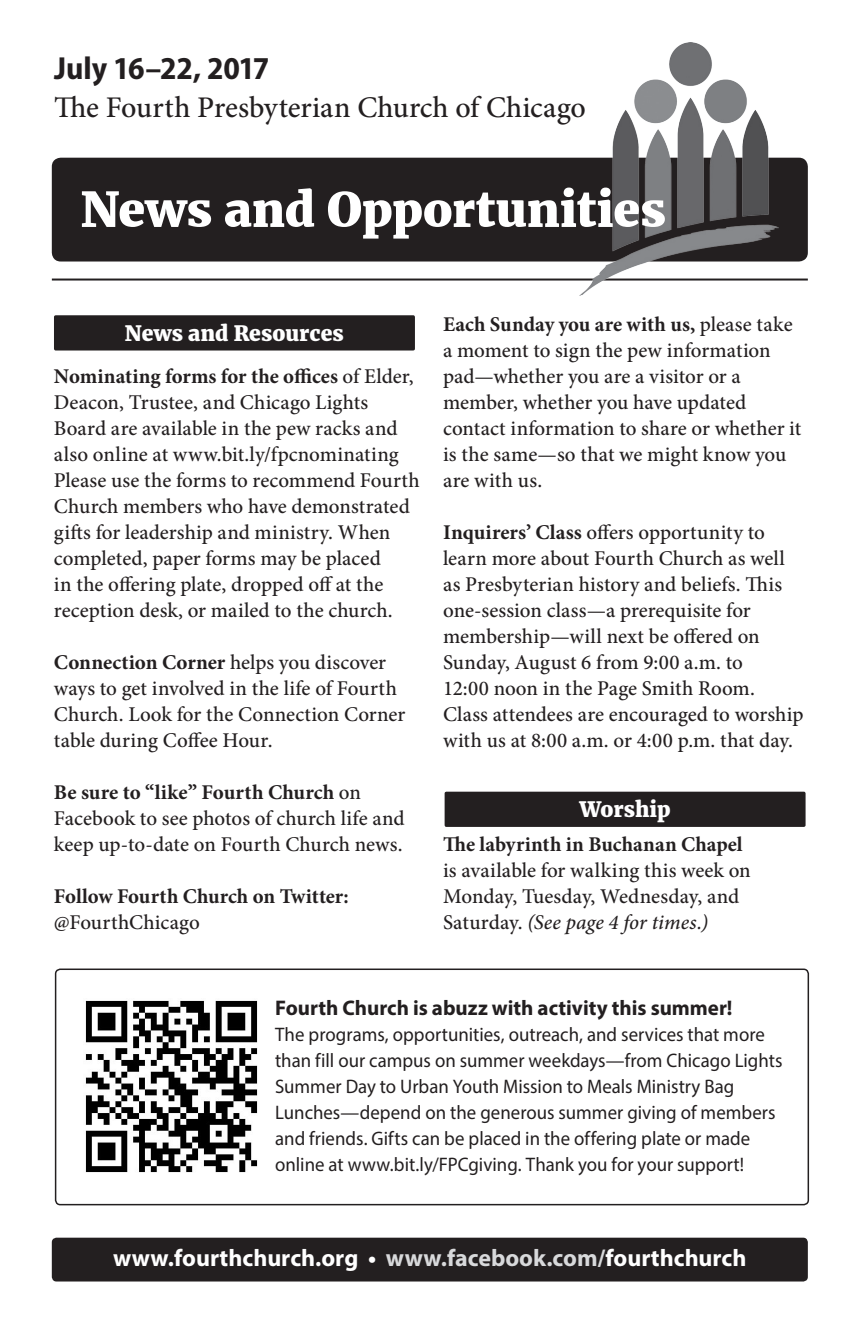
<style>
.page{position:relative;width:864px;height:1332px;background:#fff}
.page>*{position:absolute;margin:0;border:0;box-sizing:border-box;transform-origin:0 0}
.t1{font:700 semi-condensed 32px "Myriad Pro";letter-spacing:-.01em;color:#231f20}
.t2{font:500 30px "Minion Pro";color:#231f20}
.t3{font:700 24px "Myriad Pro";color:#fff}
.t4{font:700 21.2px "Myriad Pro";color:#231f20}
.t5{font:500 21px/26px "Minion Pro";color:#231f20}
.t6{font:700 21px/26px "Minion Pro";letter-spacing:-.005em;color:#231f20}
.t7{font:800 21px "Merriweather";letter-spacing:.005em;color:#fff}
.t8{font:19.6px/26px "Myriad Pro";color:#231f20;scale:.96 1}
.s1{font-weight:700}
.s2{font-weight:500}
.s3{font-style:italic}
.s4{color:#d8d9db}
</style>
<div class="page">
<hr style="left:52px;top:279px;width:756px;height:2px;background:#231f20">
<div style="left:52px;top:158px;width:756px;height:104px;background:#231f20;border-radius:9px"></div>
<img style="left:579px;top:43px;width:200px;height:253px">
<svg style="left:82px;top:188px;width:583px;height:51px"></svg>
<div style="left:52px;top:1238px;width:756px;height:44px;background:#231f20;border-radius:5px"></div>
<div style="left:54px;top:315px;width:361px;height:36px;background:#231f20;border-radius:2px"></div>
<div style="left:55px;top:969px;width:754px;height:236px;border:2px solid #231f20;border-radius:5px"></div>
<div style="left:445px;top:792px;width:361px;height:35px;background:#231f20;border-radius:2px"></div>
<img style="left:85px;top:1000px;width:173px;height:173px">
<p class="t1" style="left:54px;top:48px;width:217px">July 16–22, 2017</p>
<p class="t2" style="left:54px;top:87px;width:533px">The Fourth Presbyterian Church of Chicago</p>
<p class="t7" style="left:125px;top:320px;width:220px">News and Resources</p>
<p class="t5" style="left:54px;top:363px;width:367px"><span class="s1">Nominating forms for the offices</span> of Elder, Deacon, Trustee, and Chicago Lights Board are available in the pew racks and also online at www.bit.ly/fpcnominating Please use the forms to recommend Fourth Church members who have demonstrated gifts for leadership and ministry. When completed, paper forms may be placed<br>in the offering plate, dropped off at the reception desk, or mailed to the church.</p>
<p class="t5" style="left:54px;top:649px;width:353px"><span class="s1">Connection Corner</span> helps you discover ways to get involved in the life of Fourth Church. Look for the Connection Corner table during Coffee Hour.</p>
<p class="t5" style="left:54px;top:779px;width:352px"><span class="s1">Be sure to “like” Fourth Church</span> on<br>Facebook to see photos of church life and keep up-to-date on Fourth Church news.</p>
<p class="t6" style="left:54px;top:883px;width:296px">Follow Fourth Church on Twitter: <span class="s2">@FourthChicago</span></p>
<p class="t5" style="left:443px;top:311px;width:360px"><span class="s1">Each Sunday you are with us,</span> please take a moment to sign the pew information pad—whether you are a visitor or a member, whether you have updated contact information to share or whether it is the same—so that we might know you are with us.</p>
<p class="t5" style="left:443px;top:519px;width:362px"><span class="s1">Inquirers’ Class</span> offers opportunity to learn more about Fourth Church as well as Presbyterian history and beliefs. This one-session class—a prerequisite for membership—will next be offered on Sunday, August 6 from 9:00 a.m. to<br>12:00 noon in the Page Smith Room.<br>Class attendees are encouraged to worship with us at 8:00 a.m. or 4:00 p.m. that day.</p>
<p class="t7" style="left:580px;top:797px;width:93px">Worship</p>
<p class="t5" style="left:443px;top:831px;width:309px"><span class="s1">The labyrinth in Buchanan Chapel </span>is available for walking this week on Monday, Tuesday, Wednesday, and Saturday. <span class="s3">(See page 4 for times.)</span></p>
<p class="t4" style="left:275px;top:994px;width:459px">Fourth Church is abuzz with activity this summer!</p>
<p class="t8" style="left:275px;top:1021px;width:530px">The programs, opportunities, outreach, and services that more than fill our campus on summer weekdays—from Chicago Lights Summer Day to Urban Youth Mission to Meals Ministry Bag Lunches—depend on the generous summer giving of members and friends. Gifts can be placed in the offering plate or made online at www.bit.ly/FPCgiving. Thank you for your support!</p>
<p class="t3" style="left:113px;top:1242px;width:635px">www.fourthchurch.org • <span class="s4">www.facebook.com/</span>fourthchurch</p>
</div>
